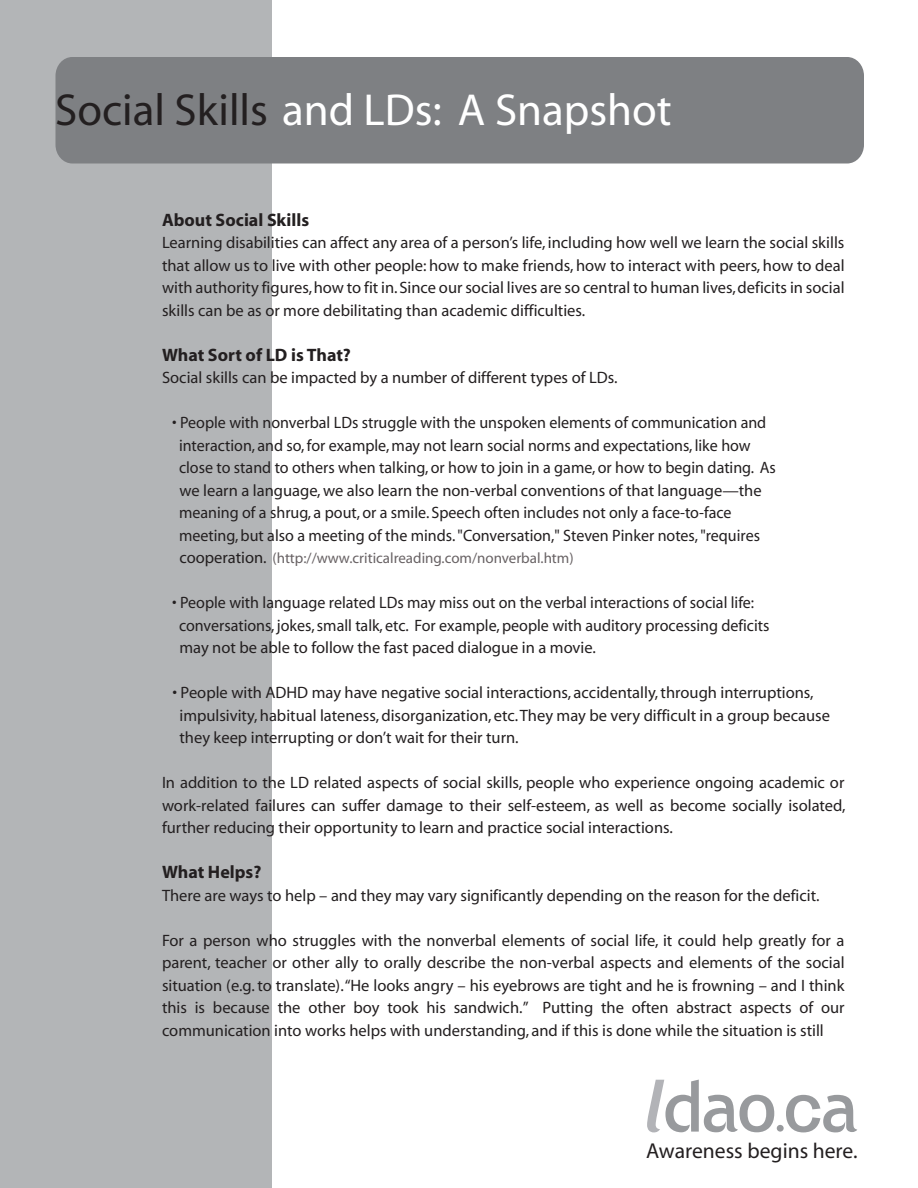
<style>
.page{position:relative;width:918px;height:1188px;background:#fff}
.page>*{position:absolute;margin:0;border:0;box-sizing:border-box;transform-origin:0 0}
.t1{font:45px "Myriad";color:#fff}
.t2{font:21.6px "Myriad";color:#231f20}
.t3{font:700 18px "Myriad";color:#231f20}
.t4{font:16.5px/22.5px "Myriad";color:#231f20;text-align:justify}
.t5{font:15px "Myriad";color:#686264}
.s1{color:#231f20}
.s2{font-size:16.5px;color:#231f20}
</style>
<div class="page">
<div style="left:0;top:0;width:272px;height:1188px;background:#b3b5b7"></div>
<div style="left:56px;top:57px;width:808px;height:107px;background:#7e8083;border-radius:18px"></div>
<svg style="left:647px;top:1080px;width:127px;height:52px"></svg>
<svg style="left:786px;top:1095px;width:71px;height:37px"></svg>
<div style="left:777px;top:1125px;width:7px;height:7px;background:#989a9d;border-radius:50%"></div>
<h1 class="t1" style="left:55px;top:88px;width:618px"><span class="s1">Social Skills</span> and LDs: A Snapshot</h1>
<h2 class="t3" style="left:162px;top:210px;width:149px">About Social Skills</h2>
<p class="t4" style="left:162px;top:232px;width:684px">Learning disabilities can affect any area of a person’s life, including how well we learn the social skills that allow us to live with other people: how to make friends, how to interact with peers, how to deal with authority figures,how to fit in.Since our social lives are so central to human lives,deficits in social skills can be as or more debilitating than academic difficulties.</p>
<h2 class="t3" style="left:162px;top:345px;width:191px">What Sort of LD is That?</h2>
<p class="t4" style="left:162px;top:367px;width:457px">Social skills can be impacted by a number of different types of LDs.</p>
<p class="t4" style="left:179px;top:412px;width:598px;text-align:left;text-indent:-7px">• People with nonverbal LDs struggle with the unspoken elements of communication and interaction, and so, for example, may not learn social norms and expectations, like how close to stand to others when talking, or how to join in a game, or how to begin dating. As we learn a language, we also learn the non-verbal conventions of that language—the meaning of a shrug, a pout, or a smile. Speech often includes not only a face-to-face meeting, but also a meeting of the minds. "Conversation," Steven Pinker notes, "requires</p>
<p class="t5" style="left:179px;top:551px;width:396px"><span class="s2">cooperation.</span> (http://www.criticalreading.com/nonverbal.htm)</p>
<p class="t4" style="left:179px;top:592px;width:592px;text-align:left;text-indent:-7px">• People with language related LDs may miss out on the verbal interactions of social life: conversations, jokes, small talk, etc. For example, people with auditory processing deficits may not be able to follow the fast paced dialogue in a movie.</p>
<p class="t4" style="left:179px;top:682px;width:652px;text-align:left;text-indent:-7px">• People with ADHD may have negative social interactions, accidentally, through interruptions, impulsivity, habitual lateness, disorganization, etc.They may be very difficult in a group because they keep interrupting or don’t wait for their turn.</p>
<p class="t4" style="left:162px;top:772px;width:685px">In addition to the LD related aspects of social skills, people who experience ongoing academic or work-related failures can suffer damage to their self-esteem, as well as become socially isolated, further reducing their opportunity to learn and practice social interactions.</p>
<h2 class="t3" style="left:162px;top:863px;width:101px">What Helps?</h2>
<p class="t4" style="left:162px;top:885px;width:659px">There are ways to help – and they may vary significantly depending on the reason for the deficit.</p>
<p class="t4" style="left:162px;top:930px;width:684px">For a person who struggles with the nonverbal elements of social life, it could help greatly for a parent, teacher or other ally to orally describe the non-verbal aspects and elements of the social situation (e.g. to translate).“He looks angry – his eyebrows are tight and he is frowning – and I think this is because the other boy took his sandwich.” Putting the often abstract aspects of our communication into works helps with understanding, and if this is done while the situation is still</p>
<p class="t2" style="left:646px;top:1140px;width:213px">Awareness begins here.</p>
</div>
